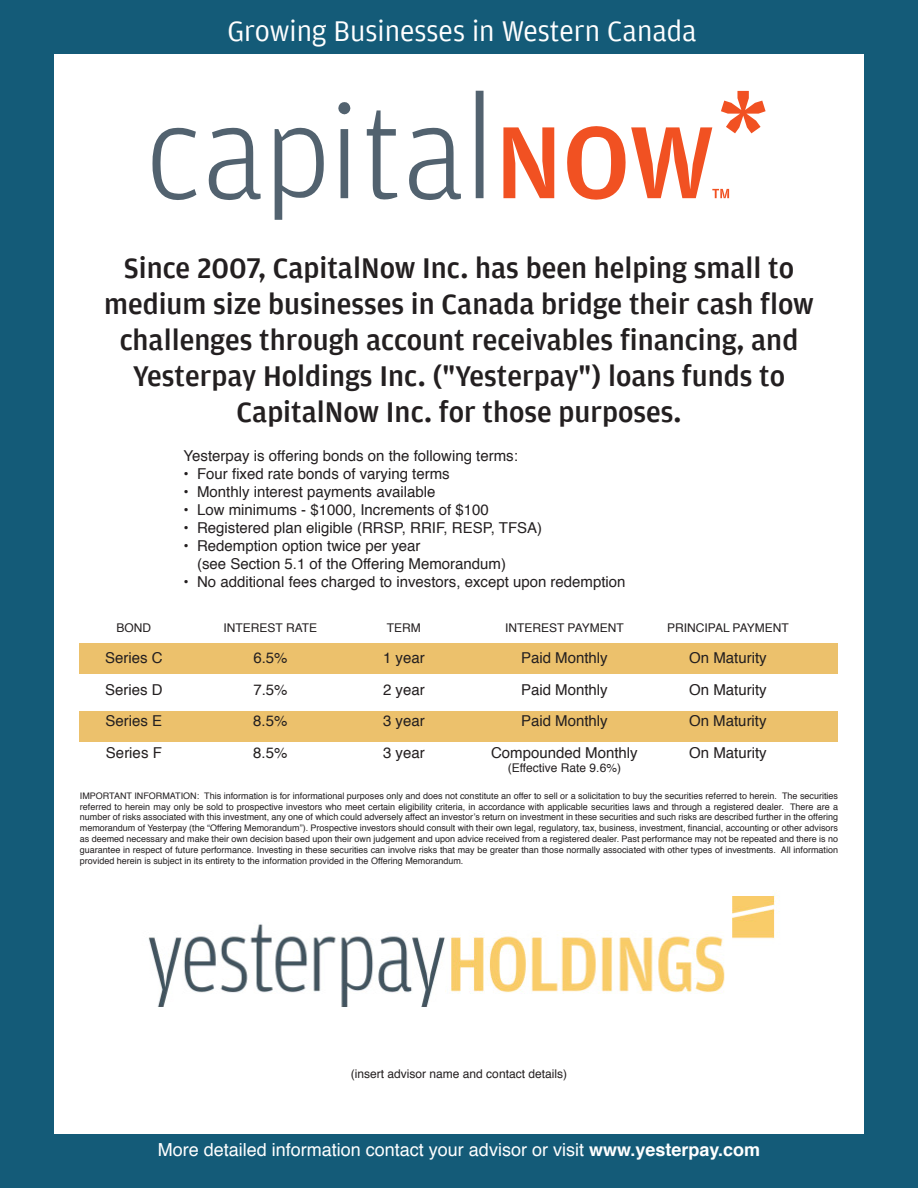
<style>
.page{position:relative;width:918px;height:1188px;background:#145b78}
.page>*{position:absolute;margin:0;border:0;box-sizing:border-box;transform-origin:0 0}
.t1{font:500 30px/36px "Amplitude";color:#231f20;text-align:center}
.t2{font:30px "Amplitude";color:#fff}
.t3{font:18px "Helvetica";color:#fff}
.t4{font:15px/18px "Helvetica";color:#231f20}
.t5{font:12px "Helvetica";color:#231f20}
.t6{font:9px/10.8px "Helvetica";color:#231f20;text-align:justify}
.s1{font-weight:700}
</style>
<div class="page">
<div style="left:54px;top:54px;width:810px;height:1080px;background:#fff"></div>
<svg style="left:152px;top:91px;width:332px;height:129px"></svg>
<svg style="left:503px;top:91px;width:263px;height:109px"></svg>
<img style="left:148px;top:890px;width:632px;height:117px">
<div style="left:80px;top:644px;width:758px;height:30px;background:#ecc16c"></div>
<div style="left:80px;top:711px;width:758px;height:30px;background:#ecc16c"></div>
<p class="t2" style="left:227px;top:15px;width:471px">Growing Businesses in Western Canada</p>
<p class="t1" style="left:104px;top:250px;width:711px">Since 2007, CapitalNow Inc. has been helping small to medium size businesses in Canada bridge their cash flow challenges through account receivables financing, and Yesterpay Holdings Inc. ("Yesterpay") loans funds to CapitalNow Inc. for those purposes.</p>
<p class="t4" style="left:184px;top:447px;width:336px">Yesterpay is offering bonds on the following terms:</p>
<p class="t4" style="left:184px;top:465px;width:268px">• Four fixed rate bonds of varying terms</p>
<p class="t4" style="left:184px;top:483px;width:253px">• Monthly interest payments available</p>
<p class="t4" style="left:184px;top:501px;width:307px">• Low minimums - $1000, Increments of $100</p>
<p class="t4" style="left:184px;top:519px;width:360px">• Registered plan eligible (RRSP, RRIF, RESP, TFSA)</p>
<p class="t4" style="left:197px;top:537px;width:311px;text-indent:-13px">• Redemption option twice per year<br>(see Section 5.1 of the Offering Memorandum)</p>
<p class="t4" style="left:184px;top:573px;width:444px">• No additional fees charged to investors, except upon redemption</p>
<p class="t5" style="left:117px;top:618px;width:36px">BOND</p>
<p class="t5" style="left:224px;top:618px;width:95px">INTEREST RATE</p>
<p class="t5" style="left:387px;top:618px;width:35px">TERM</p>
<p class="t5" style="left:505px;top:618px;width:120px">INTEREST PAYMENT</p>
<p class="t5" style="left:667px;top:618px;width:123px">PRINCIPAL PAYMENT</p>
<p class="t4" style="left:105px;top:649px;width:59px">Series C</p>
<p class="t4" style="left:253px;top:649px;width:36px">6.5%</p>
<p class="t4" style="left:383px;top:649px;width:43px">1 year</p>
<p class="t4" style="left:521px;top:649px;width:88px">Paid Monthly</p>
<p class="t4" style="left:689px;top:649px;width:79px">On Maturity</p>
<p class="t4" style="left:105px;top:681px;width:59px">Series D</p>
<p class="t4" style="left:253px;top:681px;width:36px">7.5%</p>
<p class="t4" style="left:383px;top:681px;width:43px">2 year</p>
<p class="t4" style="left:521px;top:681px;width:88px">Paid Monthly</p>
<p class="t4" style="left:689px;top:681px;width:79px">On Maturity</p>
<p class="t4" style="left:106px;top:712px;width:58px">Series E</p>
<p class="t4" style="left:253px;top:712px;width:36px">8.5%</p>
<p class="t4" style="left:383px;top:712px;width:43px">3 year</p>
<p class="t4" style="left:521px;top:712px;width:88px">Paid Monthly</p>
<p class="t4" style="left:689px;top:712px;width:79px">On Maturity</p>
<p class="t4" style="left:106px;top:744px;width:57px">Series F</p>
<p class="t4" style="left:253px;top:744px;width:36px">8.5%</p>
<p class="t4" style="left:383px;top:744px;width:43px">3 year</p>
<p class="t4" style="left:491px;top:744px;width:148px">Compounded Monthly</p>
<p class="t4" style="left:689px;top:744px;width:79px">On Maturity</p>
<p class="t5" style="left:508px;top:759px;width:115px">(Effective Rate 9.6%)</p>
<p class="t6" style="left:80px;top:790px;width:760px">IMPORTANT INFORMATION: This information is for informational purposes only and does not constitute an offer to sell or a solicitation to buy the securities referred to herein. The securities referred to herein may only be sold to prospective investors who meet certain eligibility criteria, in accordance with applicable securities laws and through a registered dealer. There are a number of risks associated with this investment, any one of which could adversely affect an investor’s return on investment in these securities and such risks are described further in the offering memorandum of Yesterpay (the “Offering Memorandum”). Prospective investors should consult with their own legal, regulatory, tax, business, investment, financial, accounting or other advisors as deemed necessary and make their own decision based upon their own judgement and upon advice received from a registered dealer. Past performance may not be repeated and there is no guarantee in respect of future performance. Investing in these securities can involve risks that may be greater than those normally associated with other types of investments. All information provided herein is subject in its entirety to the information provided in the Offering Memorandum.</p>
<p class="t5" style="left:351px;top:1064px;width:218px">(insert advisor name and contact details)</p>
<p class="t3" style="left:158px;top:1136px;width:604px">More detailed information contact your advisor or visit <span class="s1">www.yesterpay.com</span></p>
</div>
